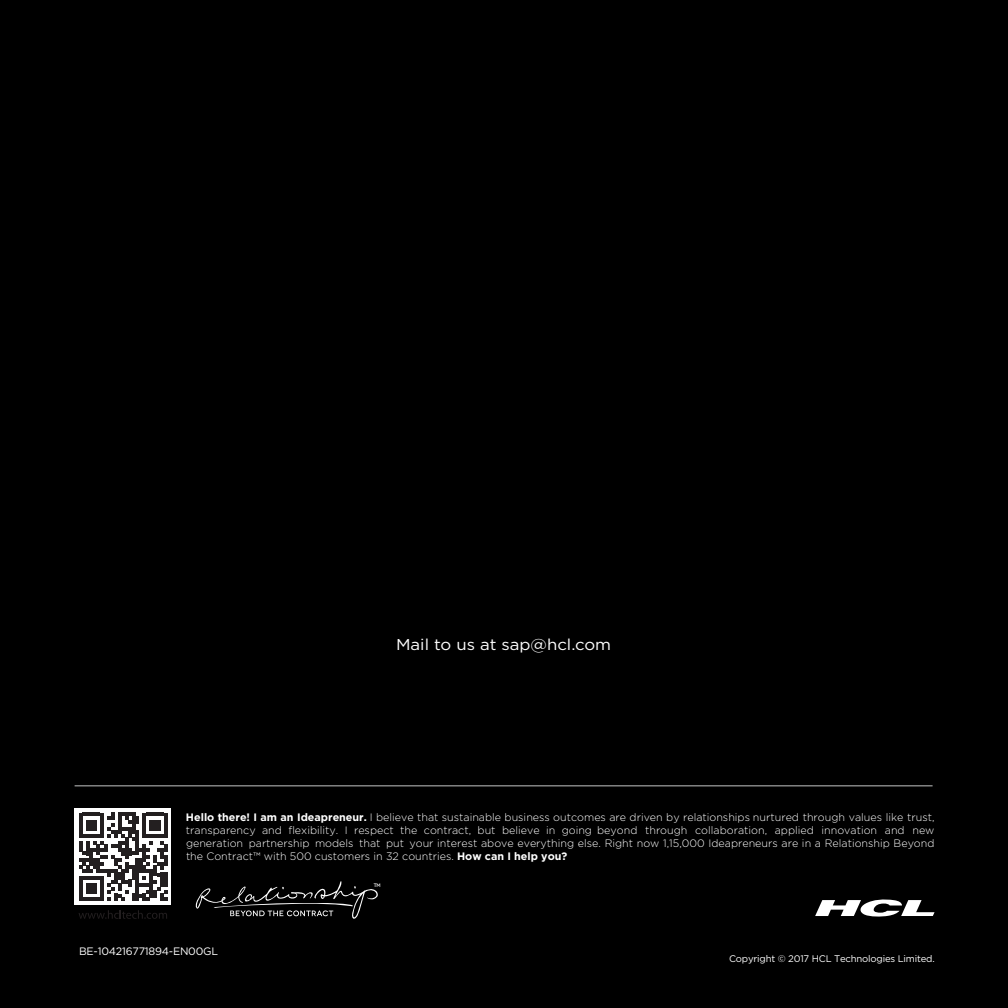
<style>
.page{position:relative;width:1008px;height:1008px;background:#000}
.page>*{position:absolute;margin:0;border:0;box-sizing:border-box;transform-origin:0 0}
.t1{font:15.75px "Gotham";color:#fff;scale:1.07 1}
.t2{font:300 10.67px/13px "Gotham";color:#fff;text-align:justify}
.t3{font:10.67px "Gotham";letter-spacing:-.02em;color:#fff}
.t4{font:9.62px "Gotham";letter-spacing:-.02em;color:#fff}
.t5{font:500 5.08px "Novecentowide";color:#fff}
.s1{font-weight:700}
</style>
<div class="page">
<svg style="left:79px;top:910px;width:88px;height:9px"></svg>
<svg style="left:815px;top:899px;width:120px;height:18px"></svg>
<svg style="left:195px;top:881px;width:183px;height:38px"></svg>
<div style="left:75px;top:809px;width:96px;height:96px;background:#fff"></div>
<svg style="left:79px;top:813px;width:88px;height:88px"></svg>
<hr style="left:75px;top:785px;width:858px;height:1px;background:#c4c5c6">
<h1 class="t1" style="left:396px;top:634px;width:203px">Mail to us at sap@hcl.com</h1>
<p class="t2" style="left:186px;top:811px;width:750px"><span class="s1">Hello there! I am an Ideapreneur.</span> I believe that sustainable business outcomes are driven by relationships nurtured through values like trust, transparency and flexibility. I respect the contract, but believe in going beyond through collaboration, applied innovation and new generation partnership models that put your interest above everything else. Right now 1,15,000 Ideapreneurs are in a Relationship Beyond the Contract™ with 500 customers in 32 countries. <span class="s1">How can I help you?</span></p>
<p class="t3" style="left:79px;top:945px;width:141px">BE-104216771894-EN00GL</p>
<p class="t5" style="left:374px;top:882px;width:9px">TM</p>
<p class="t4" style="left:729px;top:952px;width:207px">Copyright © 2017 HCL Technologies Limited.</p>
</div>
